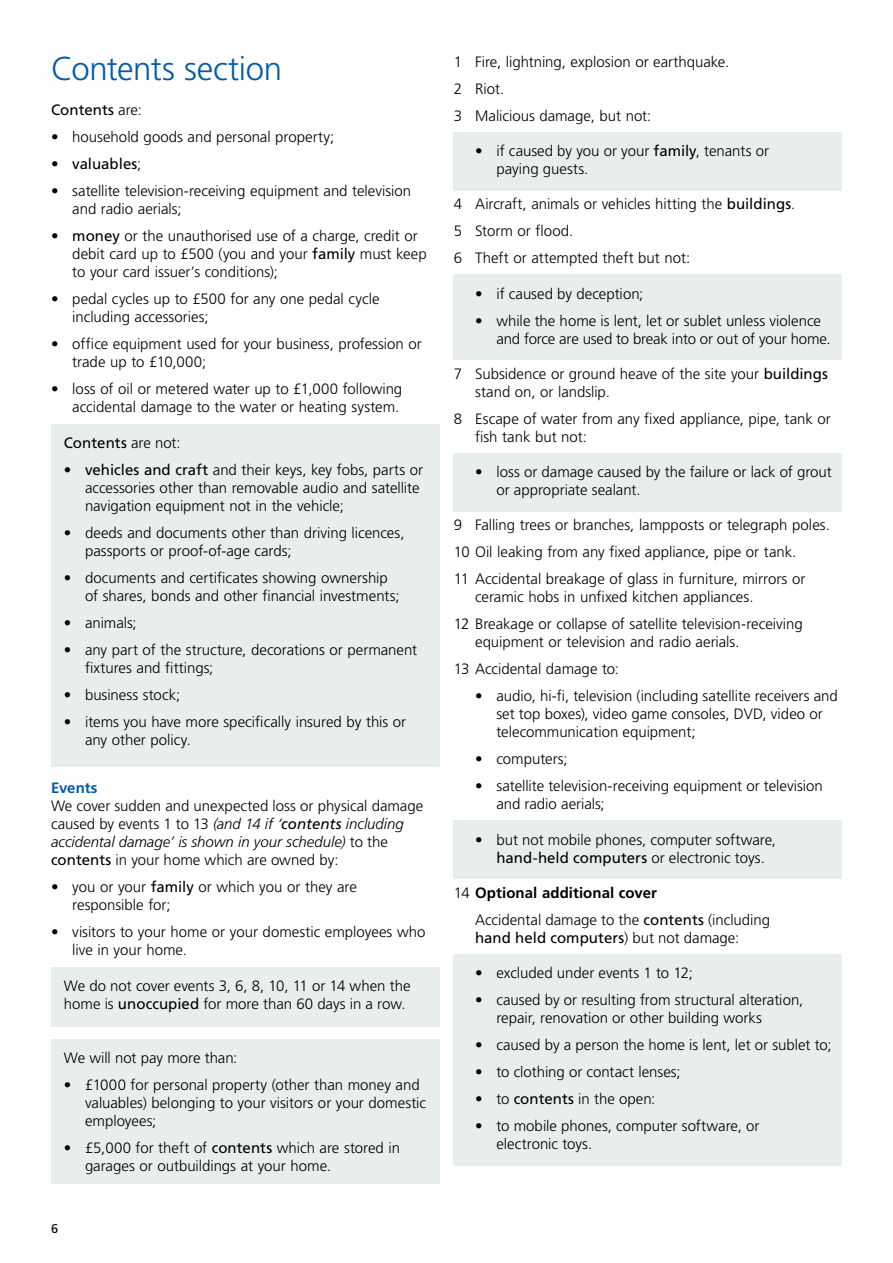
<style>
.page{position:relative;width:893px;height:1263px;background:#fff}
.page>*{position:absolute;margin:0;border:0;box-sizing:border-box;transform-origin:0 0}
.t1{font:300 33px "Frutiger LT Std";letter-spacing:-.01em;color:#005baa}
.t2{font:300 15px/18px "Frutiger LT Std";color:#000}
.t3{font:15px "Frutiger LT Std";letter-spacing:.005em;color:#000}
.t4{font:700 15px "Frutiger LT Std";color:#005baa}
.t5{font:12.75px "Frutiger LT Std";color:#000}
.s1{font-weight:300}
.s2{font-weight:400}
.s3{font-style:italic}
.s4{font-weight:400;font-style:italic}
.s5{font-weight:700}
</style>
<div class="page">
<div style="left:51px;top:424px;width:388px;height:342px;background:#e8eeec"></div>
<div style="left:51px;top:967px;width:388px;height:60px;background:#e8eeec"></div>
<div style="left:51px;top:1039px;width:388px;height:144px;background:#e8eeec"></div>
<div style="left:454px;top:132px;width:388px;height:59px;background:#e8eeec"></div>
<div style="left:454px;top:275px;width:388px;height:40px;background:#e8eeec"></div>
<div style="left:454px;top:302px;width:388px;height:58px;background:#e8eeec"></div>
<div style="left:454px;top:453px;width:388px;height:59px;background:#e8eeec"></div>
<div style="left:454px;top:821px;width:388px;height:58px;background:#e8eeec"></div>
<div style="left:454px;top:954px;width:388px;height:41px;background:#e8eeec"></div>
<div style="left:454px;top:981px;width:388px;height:59px;background:#e8eeec"></div>
<div style="left:454px;top:1026px;width:388px;height:41px;background:#e8eeec"></div>
<div style="left:454px;top:1053px;width:388px;height:41px;background:#e8eeec"></div>
<div style="left:454px;top:1080px;width:388px;height:41px;background:#e8eeec"></div>
<div style="left:454px;top:1107px;width:388px;height:59px;background:#e8eeec"></div>
<h1 class="t1" style="left:51px;top:50px;width:233px">Contents section</h1>
<p class="t3" style="left:51px;top:101px;width:92px">Contents <span class="s1">are:</span></p>
<p class="t2" style="left:51px;top:128px;width:285px">• household goods and personal property;</p>
<p class="t3" style="left:51px;top:155px;width:92px"><span class="s1">•</span> valuables<span class="s1">;</span></p>
<p class="t2" style="left:72px;top:182px;width:340px;text-indent:-21px">• satellite television-receiving equipment and television and radio aerials;</p>
<p class="t2" style="left:72px;top:227px;width:356px;text-indent:-21px">• <span class="s2">money</span> or the unauthorised use of a charge, credit or debit card up to £500 (you and your <span class="s2">family</span> must keep to your card issuer’s conditions);</p>
<p class="t2" style="left:72px;top:290px;width:309px;text-indent:-21px">• pedal cycles up to £500 for any one pedal cycle including accessories;</p>
<p class="t2" style="left:72px;top:335px;width:351px;text-indent:-21px">• office equipment used for your business, profession or trade up to £10,000;</p>
<p class="t2" style="left:51px;top:380px;width:353px;text-align:right">• loss of oil or metered water up to £1,000 following accidental damage to the water or heating system.</p>
<p class="t3" style="left:64px;top:434px;width:118px">Contents <span class="s1">are not:</span></p>
<p class="t2" style="left:85px;top:461px;width:340px;text-indent:-21px">• <span class="s2">vehicles and craft</span> and their keys, key fobs, parts or accessories other than removable audio and satellite navigation equipment not in the vehicle;</p>
<p class="t2" style="left:85px;top:524px;width:321px;text-indent:-21px">• deeds and documents other than driving licences, passports or proof-of-age cards;</p>
<p class="t2" style="left:85px;top:569px;width:316px;text-indent:-21px">• documents and certificates showing ownership of shares, bonds and other financial investments;</p>
<p class="t2" style="left:64px;top:614px;width:74px">• animals;</p>
<p class="t2" style="left:85px;top:641px;width:334px;text-indent:-21px">• any part of the structure, decorations or permanent fixtures and fittings;</p>
<p class="t2" style="left:64px;top:686px;width:118px">• business stock;</p>
<p class="t2" style="left:85px;top:713px;width:323px;text-indent:-21px">• items you have more specifically insured by this or any other policy.</p>
<p class="t4" style="left:51px;top:779px;width:48px">Events</p>
<p class="t2" style="left:51px;top:797px;width:374px">We cover sudden and unexpected loss or physical damage caused by events 1 to 13 <span class="s3">(and 14 if ‘</span><span class="s4">contents</span> <span class="s3">including accidental damage’ is shown in your schedule)</span> to the <span class="s2">contents</span> in your home which are owned by:</p>
<p class="t2" style="left:72px;top:878px;width:286px;text-indent:-21px">• you or your <span class="s2">family</span> or which you or they are responsible for;</p>
<p class="t2" style="left:72px;top:923px;width:355px;text-indent:-21px">• visitors to your home or your domestic employees who live in your home.</p>
<p class="t2" style="left:64px;top:977px;width:348px">We do not cover events 3, 6, 8, 10, 11 or 14 when the home is <span class="s2">unoccupied</span> for more than 60 days in a row.</p>
<p class="t2" style="left:64px;top:1049px;width:175px">We will not pay more than:</p>
<p class="t2" style="left:85px;top:1076px;width:343px;text-indent:-21px">• £1000 for personal property (other than money and valuables) belonging to your visitors or your domestic employees;</p>
<p class="t2" style="left:85px;top:1139px;width:317px;text-indent:-21px">• £5,000 for theft of <span class="s2">contents</span> which are stored in garages or outbuildings at your home.</p>
<p class="t5" style="left:51px;top:1221px;width:9px">6</p>
<p class="t2" style="left:454px;top:48px;width:277px;line-height:27px">1 Fire, lightning, explosion or earthquake.<br>2 Riot.<br>3 Malicious damage, but not:</p>
<p class="t2" style="left:496px;top:142px;width:274px;text-indent:-21px">• if caused by you or your <span class="s2">family</span>, tenants or paying guests.</p>
<p class="t2" style="left:454px;top:191px;width:343px;line-height:27px">4 Aircraft, animals or vehicles hitting the <span class="s2">buildings</span>.<br>5 Storm or flood.<br>6 Theft or attempted theft but not:</p>
<p class="t2" style="left:475px;top:285px;width:170px">• if caused by deception;</p>
<p class="t2" style="left:496px;top:312px;width:336px;text-indent:-21px">• while the home is lent, let or sublet unless violence and force are used to break into or out of your home.</p>
<p class="t2" style="left:475px;top:365px;width:354px;text-indent:-21px">7 Subsidence or ground heave of the site your <span class="s2">buildings </span>stand on, or landslip.</p>
<p class="t2" style="left:475px;top:410px;width:357px;text-indent:-21px">8 Escape of water from any fixed appliance, pipe, tank or fish tank but not:</p>
<p class="t2" style="left:496px;top:463px;width:337px;text-indent:-21px">• loss or damage caused by the failure or lack of grout or appropriate sealant.</p>
<p class="t2" style="left:454px;top:512px;width:378px;line-height:27px">9 Falling trees or branches, lampposts or telegraph poles.<br>10 Oil leaking from any fixed appliance, pipe or tank.<br>11 Accidental breakage of glass in furniture, mirrors or</p>
<p class="t2" style="left:454px;top:584px;width:350px;line-height:27px;text-indent:21px">ceramic hobs in unfixed kitchen appliances.<br>12 Breakage or collapse of satellite television-receiving</p>
<p class="t2" style="left:454px;top:629px;width:287px;line-height:27px;text-indent:21px">equipment or television and radio aerials.<br>13 Accidental damage to:</p>
<p class="t2" style="left:496px;top:687px;width:343px;text-indent:-21px">• audio, hi-fi, television (including satellite receivers and set top boxes), video game consoles, DVD, video or telecommunication equipment;</p>
<p class="t2" style="left:475px;top:750px;width:94px">• computers;</p>
<p class="t2" style="left:496px;top:777px;width:328px;text-indent:-21px">• satellite television-receiving equipment or television and radio aerials;</p>
<p class="t2" style="left:496px;top:831px;width:281px;text-indent:-21px">• but not mobile phones, computer software, <span class="s2">hand-held computers</span> or electronic toys.</p>
<p class="t2" style="left:475px;top:879px;width:296px;line-height:27px;text-indent:-21px">14 <span class="s5">Optional additional cover<br></span>Accidental damage to the <span class="s2">contents</span> (including</p>
<p class="t3" style="left:475px;top:929px;width:266px">hand held computers<span class="s1">) but not damage:</span></p>
<p class="t2" style="left:475px;top:964px;width:219px">• excluded under events 1 to 12;</p>
<p class="t2" style="left:496px;top:991px;width:308px;text-indent:-21px">• caused by or resulting from structural alteration, repair, renovation or other building works</p>
<p class="t2" style="left:475px;top:1036px;width:358px">• caused by a person the home is lent, let or sublet to;</p>
<p class="t2" style="left:475px;top:1063px;width:207px">• to clothing or contact lenses;</p>
<p class="t2" style="left:475px;top:1090px;width:182px">• to <span class="s2">contents</span> in the open:</p>
<p class="t2" style="left:496px;top:1117px;width:265px;text-indent:-21px">• to mobile phones, computer software, or electronic toys.</p>
</div>
